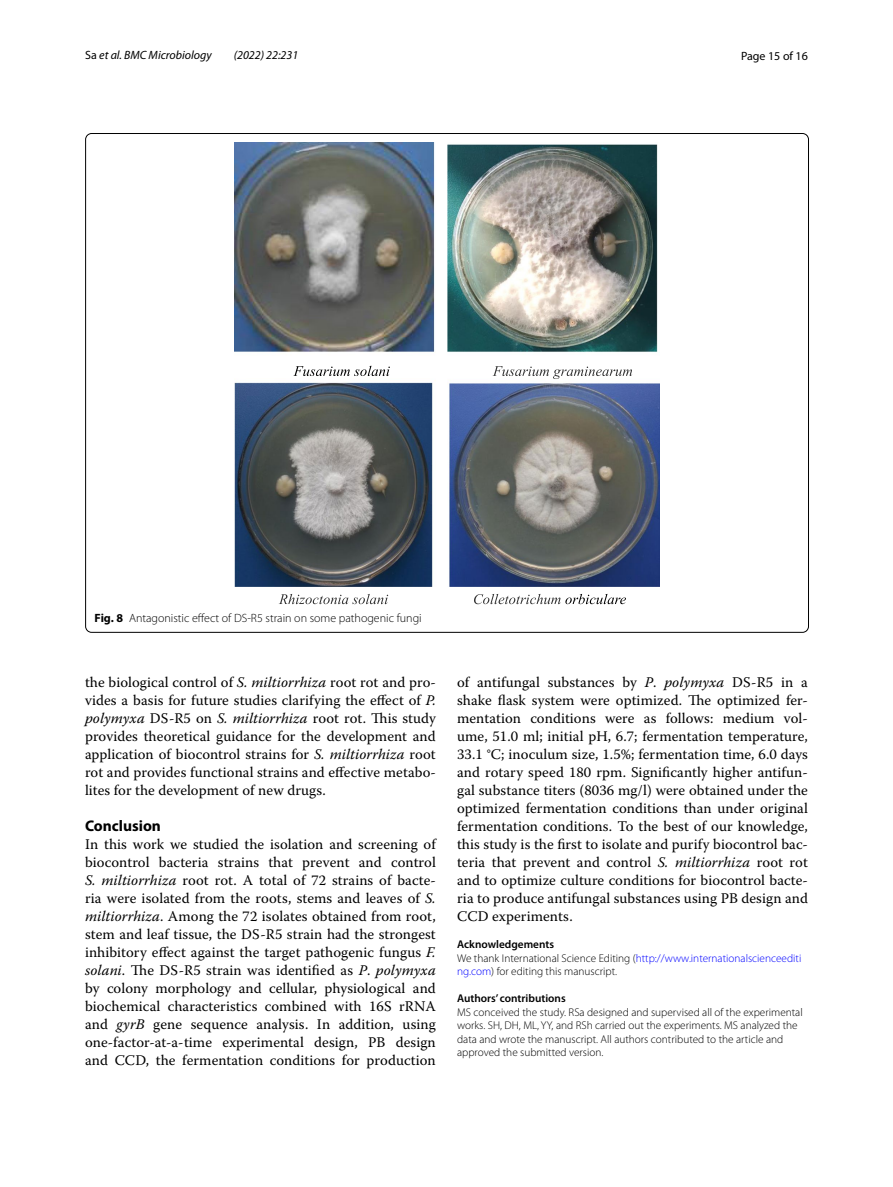
<style>
.page{position:relative;width:893px;height:1187px;background:#fff}
.page>*{position:absolute;margin:0;border:0;box-sizing:border-box;transform-origin:0 0}
.t1{font:700 15.45px "Myriad Pro";color:#000}
.t2{font:14.7px/18px "Warnock Pro";letter-spacing:.005em;color:#000;text-align:justify}
.t3{font:300 12px "Myriad Pro";color:#000}
.t4{font:italic 12px "Myriad Pro";color:#000}
.t5{font:12px "Myriad Pro";color:#000}
.t6{font:300 11.25px/13.5px "Myriad Pro";color:#000}
.t7{font:600 11.25px "Myriad Pro";color:#000}
.s1{font-style:normal}
.s2{font-weight:700}
.s3{font-style:italic}
.s4{font-weight:600}
.s5{color:#00f}
</style>
<div class="page">
<img style="left:234px;top:142px;width:426px;height:444px">
<svg style="left:293px;top:366px;width:97px;height:10px"></svg>
<svg style="left:493px;top:366px;width:139px;height:13px"></svg>
<svg style="left:279px;top:594px;width:109px;height:10px"></svg>
<svg style="left:474px;top:594px;width:152px;height:10px"></svg>
<p class="t4" style="left:85px;top:48px;width:128px"><span class="s1">Sa</span> et al. BMC Microbiology</p>
<p class="t4" style="left:234px;top:48px;width:66px">(2022) 22:231</p>
<p class="t5" style="left:741px;top:48px;width:68px">Page 15 of 16</p>
<p class="t3" style="left:95px;top:611px;width:328px"><span class="s2">Fig. 8</span> Antagonistic effect of DS-R5 strain on some pathogenic fungi</p>
<p class="t2" style="left:85px;top:673px;width:352px">the biological control of <span class="s3">S. miltiorrhiza</span> root rot and pro&shy;vides a basis for future studies clarifying the effect of <span class="s3">P. polymyxa</span> DS-R5 on <span class="s3">S. miltiorrhiza</span> root rot. This study provides theoretical guidance for the development and application of biocontrol strains for <span class="s3">S. miltiorrhiza</span> root rot and provides functional strains and effective metabo&shy;lites for the development of new drugs.</p>
<p class="t1" style="left:85px;top:815px;width:77px">Conclusion</p>
<p class="t2" style="left:85px;top:835px;width:352px">In this work we studied the isolation and screening of biocontrol bacteria strains that prevent and control <span class="s3">S. miltiorrhiza</span> root rot. A total of 72 strains of bacte&shy;ria were isolated from the roots, stems and leaves of <span class="s3">S. miltiorrhiza</span>. Among the 72 isolates obtained from root, stem and leaf tissue, the DS-R5 strain had the strongest inhibitory effect against the target pathogenic fungus <span class="s3">F. solani</span>. The DS-R5 strain was identified as <span class="s3">P</span>. <span class="s3">polymyxa </span>by colony morphology and cellular, physiological and biochemical characteristics combined with 16S rRNA and <span class="s3">gyrB</span> gene sequence analysis. In addition, using one‑factor‑at‑a‑time experimental design, PB design and CCD, the fermentation conditions for production</p>
<p class="t2" style="left:457px;top:673px;width:352px">of antifungal substances by <span class="s3">P</span>. <span class="s3">polymyxa</span> DS-R5 in a shake flask system were optimized. The optimized fer&shy;mentation conditions were as follows: medium vol&shy;ume, 51.0 ml; initial pH, 6.7; fermentation temperature, 33.1 °C; inoculum size, 1.5%; fermentation time, 6.0 days and rotary speed 180 rpm. Significantly higher antifun&shy;gal substance titers (8036 mg/l) were obtained under the optimized fermentation conditions than under original fermentation conditions. To the best of our knowledge, this study is the first to isolate and purify biocontrol bac&shy;teria that prevent and control <span class="s3">S. miltiorrhiza</span> root rot and to optimize culture conditions for biocontrol bacte&shy;ria to produce antifungal substances using PB design and CCD experiments.</p>
<p class="t6" style="left:457px;top:937px;width:346px"><span class="s4">Acknowledgements<br></span>We thank International Science Editing (<span class="s5">http://www.internationalscienceediti ng.com</span>) for editing this manuscript.</p>
<p class="t7" style="left:457px;top:991px;width:110px">Authors’ contributions</p>
<p class="t6" style="left:457px;top:1005px;width:347px">MS conceived the study. RSa designed and supervised all of the experimental works. SH, DH, ML, YY, and RSh carried out the experiments. MS analyzed the data and wrote the manuscript. All authors contributed to the article and approved the submitted version.</p>
</div>
